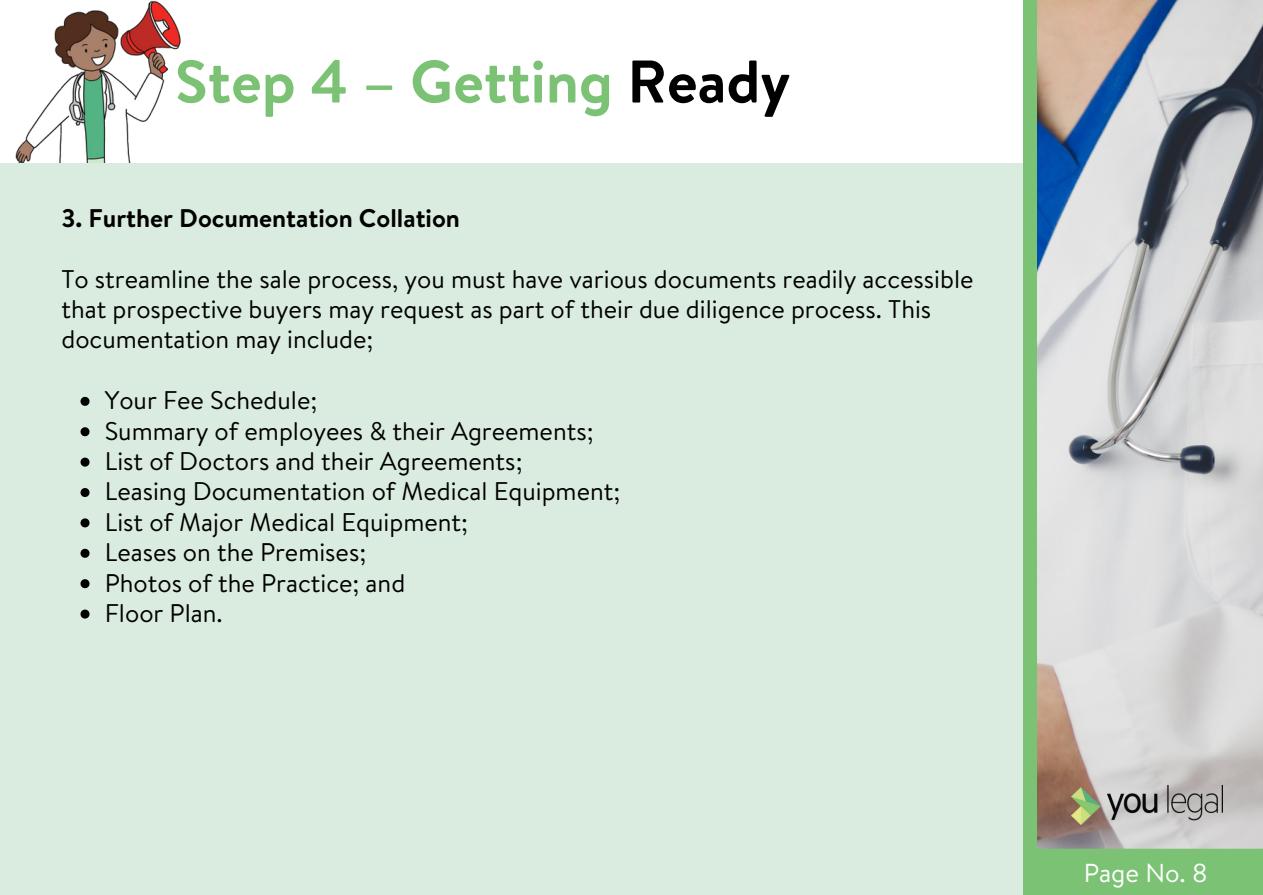
<style>
.page{position:relative;width:1263px;height:895px;background:#fff}
.page>*{position:absolute;margin:0;border:0;box-sizing:border-box;transform-origin:0 0}
.t1{font:700 60px "Brandon Text";color:#7cc275}
.t2{font:25.95px "Brandon Text";color:#fff}
.t3{font:25.5px/30.3px "Brandon Text";color:#000}
.t4{font:700 25.5px "Brandon Text";color:#000}
.s1{color:#000}
</style>
<div class="page">
<div style="left:0;top:0;width:1262px;height:894px;background:#daecdf"></div>
<div style="left:0;top:0;width:1030px;height:162px;background:#fff"></div>
<div style="left:1023px;top:0;width:14px;height:894px;background:#7cc275"></div>
<img style="left:1037px;top:0;width:225px;height:848px">
<img style="left:1070px;top:785px;width:152px;height:39px">
<svg style="left:80px;top:397px;width:9px;height:9px"></svg>
<svg style="left:80px;top:427px;width:9px;height:9px"></svg>
<svg style="left:80px;top:457px;width:9px;height:9px"></svg>
<svg style="left:80px;top:488px;width:9px;height:9px"></svg>
<svg style="left:80px;top:518px;width:9px;height:9px"></svg>
<svg style="left:80px;top:548px;width:9px;height:9px"></svg>
<svg style="left:80px;top:579px;width:9px;height:9px"></svg>
<svg style="left:80px;top:609px;width:9px;height:9px"></svg>
<img style="left:15px;top:0;width:166px;height:162px">
<div style="left:1037px;top:848px;width:225px;height:46px;background:#7cc275"></div>
<p class="t1" style="left:175px;top:38px;width:617px">Step 4 – Getting <span class="s1">Ready</span></p>
<p class="t4" style="left:61px;top:200px;width:400px">3. Further Documentation Collation</p>
<p class="t3" style="left:61px;top:263px;width:913px">To streamline the sale process, you must have various documents readily accessible that prospective buyers may request as part of their due diligence process. This documentation may include;</p>
<p class="t3" style="left:105px;top:384px;width:214px">Your Fee Schedule;</p>
<p class="t3" style="left:105px;top:415px;width:490px">Summary of employees &amp; their Agreements;</p>
<p class="t3" style="left:105px;top:445px;width:419px">List of Doctors and their Agreements;</p>
<p class="t3" style="left:105px;top:475px;width:517px">Leasing Documentation of Medical Equipment;</p>
<p class="t3" style="left:105px;top:506px;width:365px">List of Major Medical Equipment;</p>
<p class="t3" style="left:105px;top:536px;width:263px">Leases on the Premises;</p>
<p class="t3" style="left:105px;top:567px;width:302px">Photos of the Practice; and</p>
<p class="t3" style="left:105px;top:597px;width:119px">Floor Plan.</p>
<p class="t2" style="left:1083px;top:854px;width:126px">Page No. 8</p>
</div>
